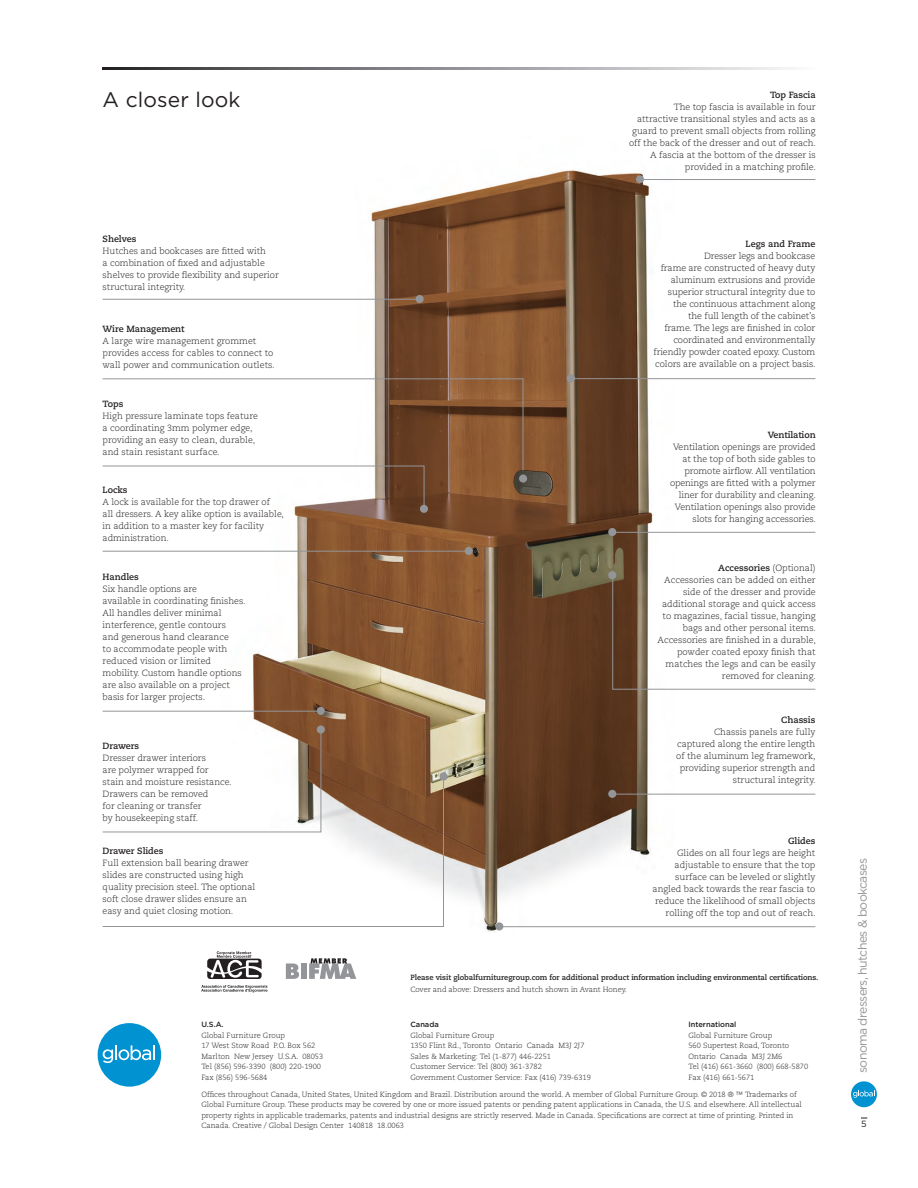
<style>
.page{position:relative;width:918px;height:1188px;background:#fff}
.page>*{position:absolute;margin:0;border:0;box-sizing:border-box;transform-origin:0 0}
.t1{font:21px "Gotham";letter-spacing:.005em;color:#231f20}
.t2{font:12.3px "Gotham";letter-spacing:-.05em;color:#939598}
.t3{font:300 9px/12px "Caecilia LT Std";letter-spacing:-.005em;color:#231f20}
.t4{font:700 9px "Caecilia LT Std";letter-spacing:-.005em;color:#231f20}
.t5{font:9px "Gotham";color:#231f20}
.t6{font:300 7.5px/10.5px "Caecilia LT Std";letter-spacing:-.005em;color:#231f20}
.t7{font:700 7.5px "Caecilia LT Std";letter-spacing:-.005em;color:#231f20}
.t8{font:500 7.5px "Gotham";color:#231f20}
.s1{font-weight:700}
</style>
<div class="page">
<div style="left:851px;top:1081px;width:26px;height:26px;background:#0092d1;border-radius:50%"></div>
<svg style="left:853px;top:1090px;width:22px;height:8px"></svg>
<div style="left:98px;top:1023px;width:63px;height:64px;background:#0092d1;border-radius:50%"></div>
<svg style="left:103px;top:1045px;width:52px;height:18px"></svg>
<svg style="left:103px;top:68px;width:688px;height:1px"></svg>
<svg style="left:201px;top:985px;width:67px;height:7px"></svg>
<svg style="left:207px;top:951px;width:55px;height:28px"></svg>
<div style="left:301px;top:963px;width:6px;height:16px;background:#939598"></div>
<svg style="left:286px;top:963px;width:13px;height:16px"></svg>
<svg style="left:309px;top:958px;width:47px;height:21px"></svg>
<img style="left:217px;top:170px;width:458px;height:761px">
<hr style="left:612px;top:794px;width:203px;height:1px;background:#939598">
<div style="left:608px;top:790px;width:8px;height:8px;background:#939598;border-radius:50%"></div>
<svg style="left:612px;top:575px;width:204px;height:115px"></svg>
<div style="left:608px;top:571px;width:8px;height:8px;background:#939598;border-radius:50%"></div>
<hr style="left:572px;top:378px;width:243px;height:1px;background:#939598">
<div style="left:567px;top:374px;width:8px;height:8px;background:#939598;border-radius:50%"></div>
<hr style="left:641px;top:179px;width:174px;height:1px;background:#939598">
<div style="left:636px;top:175px;width:8px;height:8px;background:#939598;border-radius:50%"></div>
<hr style="left:500px;top:926px;width:315px;height:1px;background:#939598">
<div style="left:495px;top:922px;width:8px;height:8px;background:#939598;border-radius:50%"></div>
<hr style="left:613px;top:532px;width:202px;height:1px;background:#939598">
<div style="left:608px;top:528px;width:8px;height:8px;background:#939598;border-radius:50%"></div>
<hr style="left:103px;top:711px;width:217px;height:1px;background:#939598">
<div style="left:317px;top:707px;width:8px;height:8px;background:#939598;border-radius:50%"></div>
<div style="left:519px;top:475px;width:8px;height:8px;background:#939598;border-radius:50%"></div>
<svg style="left:217px;top:728px;width:105px;height:47px"></svg>
<div style="left:317px;top:725px;width:8px;height:9px;background:#939598;border-radius:50%"></div>
<svg style="left:102px;top:775px;width:342px;height:152px"></svg>
<div style="left:440px;top:772px;width:8px;height:9px;background:#939598;border-radius:50%"></div>
<hr style="left:103px;top:299px;width:315px;height:1px;background:#939598">
<div style="left:416px;top:295px;width:8px;height:8px;background:#939598;border-radius:50%"></div>
<hr style="left:103px;top:551px;width:364px;height:1px;background:#939598">
<div style="left:465px;top:547px;width:8px;height:8px;background:#939598;border-radius:50%"></div>
<svg style="left:102px;top:378px;width:422px;height:131px"></svg>
<div style="left:420px;top:505px;width:8px;height:8px;background:#939598;border-radius:50%"></div>
<h1 class="t1" style="left:103px;top:86px;width:139px">A closer look</h1>
<p class="t4" style="left:103px;top:233px;width:35px">Shelves</p>
<p class="t3" style="left:103px;top:245px;width:178px">Hutches and bookcases are fitted with<br>a combination of fixed and adjustable shelves to provide flexibility and superior structural integrity.</p>
<p class="t4" style="left:103px;top:324px;width:84px">Wire Management</p>
<p class="t3" style="left:103px;top:335px;width:174px">A large wire management grommet provides access for cables to connect to wall power and communication outlets.</p>
<p class="t4" style="left:103px;top:398px;width:22px">Tops</p>
<p class="t3" style="left:103px;top:410px;width:157px">High pressure laminate tops feature a coordinating 3mm polymer edge, providing an easy to clean, durable, and stain resistant surface.</p>
<p class="t4" style="left:103px;top:484px;width:27px">Locks</p>
<p class="t3" style="left:103px;top:496px;width:183px">A lock is available for the top drawer of<br>all dressers. A key alike option is available, in addition to a master key for facility administration.</p>
<p class="t4" style="left:103px;top:571px;width:38px">Handles</p>
<p class="t3" style="left:103px;top:583px;width:145px">Six handle options are<br>available in coordinating finishes.<br>All handles deliver minimal interference, gentle contours<br>and generous hand clearance<br>to accommodate people with reduced vision or limited mobility. Custom handle options are also available on a project basis for larger projects.</p>
<p class="t4" style="left:103px;top:741px;width:38px">Drawers</p>
<p class="t3" style="left:103px;top:752px;width:131px">Dresser drawer interiors<br>are polymer wrapped for stain and moisture resistance.<br>Drawers can be removed<br>for cleaning or transfer<br>by housekeeping staff.</p>
<p class="t4" style="left:103px;top:846px;width:62px">Drawer Slides</p>
<p class="t3" style="left:103px;top:857px;width:154px">Full extension ball bearing drawer slides are constructed using high quality precision steel. The optional soft close drawer slides ensure an easy and quiet closing motion.</p>
<p class="t4" style="left:770px;top:89px;width:47px">Top Fascia</p>
<p class="t3" style="left:629px;top:101px;width:188px;text-align:right">The top fascia is available in four<br>attractive transitional styles and acts as a guard to prevent small objects from rolling off the back of the dresser and out of reach.<br>A fascia at the bottom of the dresser is provided in a matching profile.</p>
<p class="t4" style="left:746px;top:239px;width:71px">Legs and Frame</p>
<p class="t3" style="left:653px;top:250px;width:164px;text-align:right">Dresser legs and bookcase<br>frame are constructed of heavy duty aluminum extrusions and provide superior structural integrity due to the continuous attachment along<br>the full length of the cabinet’s<br>frame. The legs are finished in color coordinated and environmentally friendly powder coated epoxy. Custom colors are available on a project basis.</p>
<p class="t4" style="left:768px;top:430px;width:50px">Ventilation</p>
<p class="t3" style="left:670px;top:441px;width:148px;text-align:right">Ventilation openings are provided at the top of both side gables to promote airflow. All ventilation openings are fitted with a polymer liner for durability and cleaning.<br>Ventilation openings also provide slots for hanging accessories.</p>
<p class="t3" style="left:658px;top:562px;width:160px;text-align:right"><span class="s1">Accessories</span> (Optional)<br>Accessories can be added on either side of the dresser and provide additional storage and quick access to magazines, facial tissue, hanging bags and other personal items.<br>Accessories are finished in a durable, powder coated epoxy finish that matches the legs and can be easily removed for cleaning.</p>
<p class="t4" style="left:781px;top:715px;width:36px">Chassis</p>
<p class="t3" style="left:676px;top:727px;width:141px;text-align:right">Chassis panels are fully captured along the entire length of the aluminum leg framework, providing superior strength and structural integrity.</p>
<p class="t4" style="left:788px;top:836px;width:29px">Glides</p>
<p class="t3" style="left:653px;top:847px;width:165px;text-align:right">Glides on all four legs are height adjustable to ensure that the top surface can be leveled or slightly angled back towards the rear fascia to reduce the likelihood of small objects rolling off the top and out of reach.</p>
<p class="t7" style="left:410px;top:973px;width:410px">Please visit globalfurnituregroup.com for additional product information including environmental certifications.</p>
<p class="t6" style="left:410px;top:984px;width:218px">Cover and above: Dressers and hutch shown in Avant Honey.</p>
<p class="t8" style="left:410px;top:1020px;width:30px">Canada</p>
<p class="t6" style="left:410px;top:1030px;width:182px">Global Furniture Group<br>1350 Flint Rd., Toronto Ontario Canada M3J 2J7<br>Sales &amp; Marketing: Tel (1-877) 446-2251<br>Customer Service: Tel (800) 361-3782<br>Government Customer Service: Fax (416) 739-6319</p>
<p class="t8" style="left:688px;top:1020px;width:49px">International</p>
<p class="t6" style="left:688px;top:1030px;width:121px">Global Furniture Group<br>560 Supertest Road, Toronto<br>Ontario Canada M3J 2M6<br>Tel (416) 661-3660 (800) 668-5870<br>Fax (416) 661-5671</p>
<p class="t6" style="left:201px;top:1089px;width:602px">Offices throughout Canada, United States, United Kingdom and Brazil. Distribution around the world. A member of Global Furniture Group. © 2018 ® ™ Trademarks of Global Furniture Group. These products may be covered by one or more issued patents or pending patent applications in Canada, the U.S. and elsewhere. All intellectual property rights in applicable trademarks, patents and industrial designs are strictly reserved. Made in Canada. Specifications are correct at time of printing. Printed in Canada. Creative / Global Design Center 140818 18.0063</p>
<p class="t8" style="left:201px;top:1020px;width:24px">U.S.A.</p>
<p class="t6" style="left:201px;top:1030px;width:123px">Global Furniture Group<br>17 West Stow Road P.O. Box 562<br>Marlton New Jersey U.S.A. 08053<br>Tel (856) 596-3390 (800) 220-1900<br>Fax (856) 596-5684</p>
<h2 class="t2" style="left:854px;top:1073px;width:217px;rotate:-90deg">sonoma dressers, hutches &amp; bookcases</h2>
<p class="t5" style="left:861px;top:1119px;width:7px">5</p>
</div>
